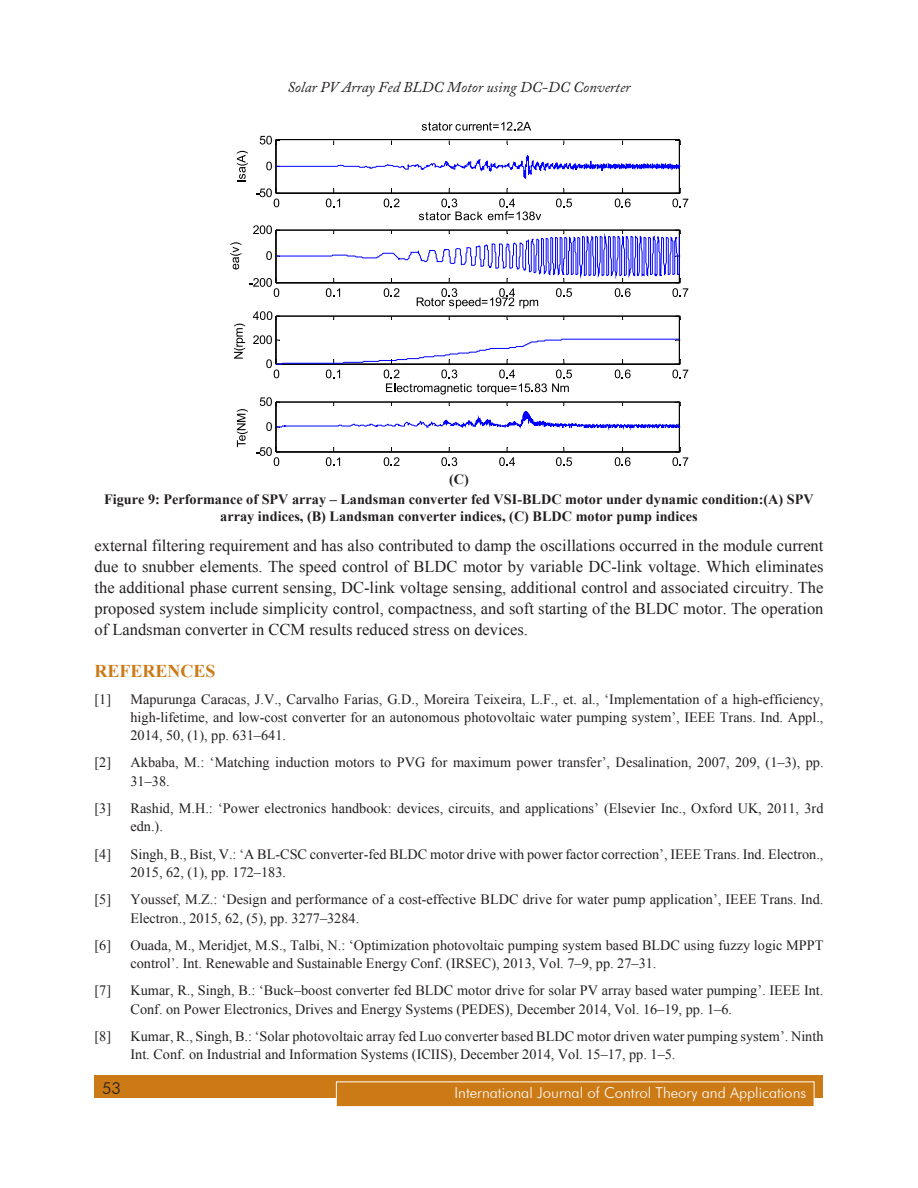
<style>
.page{position:relative;width:918px;height:1188px;background:#fff}
.page>*{position:absolute;margin:0;border:0;box-sizing:border-box;transform-origin:0 0}
.Subhead_a{font:700 18px "Times New Roman";color:#cb7a16}
.Body_text{font:16.5px/21px "Times New Roman";color:#231f20;text-align:justify}
.t1{font:300 16.5px "Futura BT";color:#231f20}
.t2{font:300 15px "Futura BT";color:#fff}
.t3{font:italic 15px "Adobe Caslon Pro";color:#231f20}
.References{font:14.25px/18.3px "Times New Roman";color:#231f20}
.t4{font:700 14.25px/17.1px "Times New Roman";color:#231f20;text-align:center}
</style>
<div class="page">
<div style="left:94px;top:1076px;width:730px;height:22px;background:#cb7a16"></div>
<div style="left:336px;top:1082px;width:478px;height:25px;background:#cb7a16"></div>
<div style="left:336px;top:1082px;width:478px;height:25px;border:1px solid #fff"></div>
<hr style="left:276px;top:139px;width:403px;height:1px;background:#000">
<hr style="left:679px;top:140px;width:1px;height:53px;background:#000">
<svg style="left:676px;top:140px;width:5px;height:5px"></svg>
<hr style="left:276px;top:140px;width:1px;height:53px;background:#000">
<svg style="left:260px;top:136px;width:21px;height:9px"></svg>
<svg style="left:266px;top:155px;width:414px;height:24px"></svg>
<svg style="left:422px;top:122px;width:109px;height:9px"></svg>
<svg style="left:237px;top:151px;width:11px;height:31px"></svg>
<svg style="left:230px;top:188px;width:458px;height:278px"></svg>
<p class="t3" style="left:287px;top:78px;width:345px">Solar PV Array Fed BLDC Motor using DC-DC Converter</p>
<p class="t4" style="left:449px;top:470px;width:21px">(C)</p>
<p class="t4" style="left:104px;top:490px;width:711px">Figure 9: Performance of SPV array – Landsman converter fed VSI-BLDC motor under dynamic condition:(A) SPV array indices, (B) Landsman converter indices, (C) BLDC motor pump indices</p>
<p class="Body_text" style="left:94px;top:535px;width:731px">external filtering requirement and has also contributed to damp the oscillations occurred in the module current due to snubber elements. The speed control of BLDC motor by variable DC-link voltage. Which eliminates the additional phase current sensing, DC-link voltage sensing, additional control and associated circuitry. The proposed system include simplicity control, compactness, and soft starting of the BLDC motor. The operation of Landsman converter in CCM results reduced stress on devices.</p>
<p class="Subhead_a" style="left:94px;top:659px;width:123px">REFERENCES</p>
<p class="References" style="left:94px;top:689px;width:18px">[1]</p>
<p class="References" style="left:130px;top:689px;width:695px;text-align:justify">Mapurunga Caracas, J.V., Carvalho Farias, G.D., Moreira Teixeira, L.F., et. al., ‘Implementation of a high-efficiency, high-lifetime, and low-cost converter for an autonomous photovoltaic water pumping system’, IEEE Trans. Ind. Appl., 2014, 50, (1), pp. 631–641.</p>
<p class="References" style="left:94px;top:753px;width:18px">[2]</p>
<p class="References" style="left:130px;top:753px;width:695px">Akbaba, M.: ‘Matching induction motors to PVG for maximum power transfer’, Desalination, 2007, 209, (1–3), pp.<br>31–38.</p>
<p class="References" style="left:94px;top:799px;width:18px">[3]</p>
<p class="References" style="left:130px;top:799px;width:694px">Rashid, M.H.: ‘Power electronics handbook: devices, circuits, and applications’ (Elsevier Inc., Oxford UK, 2011, 3rd edn.).</p>
<p class="References" style="left:94px;top:844px;width:18px">[4]</p>
<p class="References" style="left:130px;top:844px;width:695px">Singh, B., Bist, V.: ‘A BL-CSC converter-fed BLDC motor drive with power factor correction’, IEEE Trans. Ind. Electron.,<br>2015, 62, (1), pp. 172–183.</p>
<p class="References" style="left:94px;top:890px;width:18px">[5]</p>
<p class="References" style="left:130px;top:890px;width:694px">Youssef, M.Z.: ‘Design and performance of a cost-effective BLDC drive for water pump application’, IEEE Trans. Ind.<br>Electron., 2015, 62, (5), pp. 3277–3284.</p>
<p class="References" style="left:94px;top:936px;width:18px">[6]</p>
<p class="References" style="left:130px;top:936px;width:694px">Ouada, M., Meridjet, M.S., Talbi, N.: ‘Optimization photovoltaic pumping system based BLDC using fuzzy logic MPPT control’. Int. Renewable and Sustainable Energy Conf. (IRSEC), 2013, Vol. 7–9, pp. 27–31.</p>
<p class="References" style="left:94px;top:981px;width:18px">[7]</p>
<p class="References" style="left:130px;top:981px;width:694px">Kumar, R., Singh, B.: ‘Buck–boost converter fed BLDC motor drive for solar PV array based water pumping’. IEEE Int.<br>Conf. on Power Electronics, Drives and Energy Systems (PEDES), December 2014, Vol. 16–19, pp. 1–6.</p>
<p class="References" style="left:94px;top:1027px;width:18px">[8]</p>
<p class="References" style="left:130px;top:1027px;width:695px">Kumar, R., Singh, B.: ‘Solar photovoltaic array fed Luo converter based BLDC motor driven water pumping system’. Ninth<br>Int. Conf. on Industrial and Information Systems (ICIIS), December 2014, Vol. 15–17, pp. 1–5.</p>
<p class="t1" style="left:102px;top:1078px;width:21px">53</p>
<p class="t2" style="left:455px;top:1084px;width:353px">International Journal of Control Theory and Applications</p>
</div>
